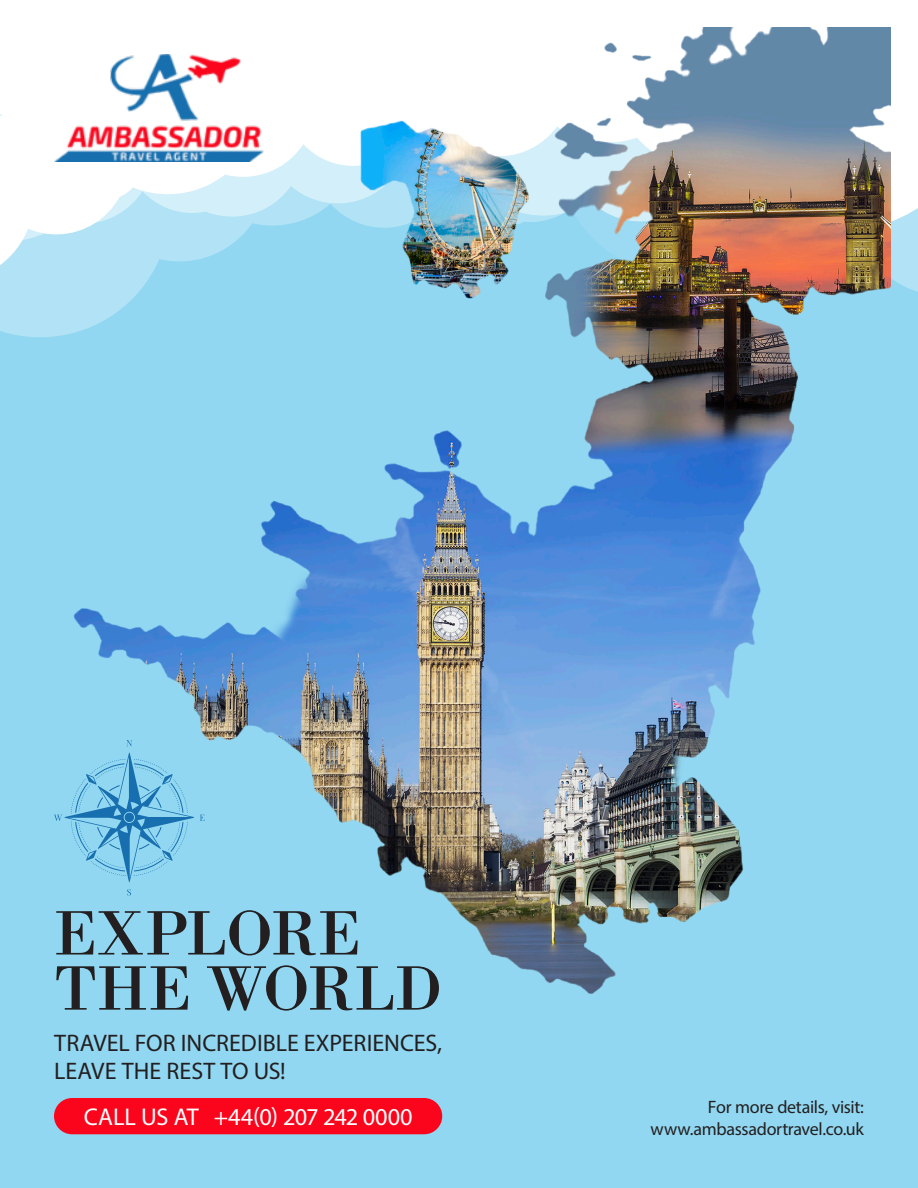
<style>
.page{position:relative;width:918px;height:1188px;background:#91d7f1}
.page>*{position:absolute;margin:0;border:0;box-sizing:border-box;transform-origin:0 0}
.t1{font:64.8px "Bodoni XT";color:#231f20}
.t2{font:24.3px "Myriad Pro";letter-spacing:-.005em;color:#fff}
.t3{font:24px/28.8px "Myriad Pro";letter-spacing:.005em;color:#231f20}
.t4{font:18px "Myriad Pro";letter-spacing:-.015em;color:#231f20}
</style>
<div class="page">
<svg style="left:0;top:0;width:918px;height:283px;background:#f7fcfe"></svg>
<img style="left:57px;top:27px;width:834px;height:1108px">
<img style="left:54px;top:54px;width:210px;height:108px">
<div style="left:54px;top:1098px;width:388px;height:36px;background:#fb051c;border-radius:18px"></div>
<p class="t1" style="left:54px;top:894px;width:309px">EXPLORE</p>
<p class="t1" style="left:54px;top:949px;width:390px">THE WORLD</p>
<p class="t3" style="left:54px;top:1028px;width:389px">TRAVEL FOR INCREDIBLE EXPERIENCES,<br>LEAVE THE REST TO US!</p>
<p class="t2" style="left:84px;top:1102px;width:330px">CALL US AT +44(0) 207 242 0000</p>
<p class="t4" style="left:708px;top:1096px;width:158px">For more details, visit:</p>
<p class="t4" style="left:651px;top:1117px;width:215px">www.ambassadortravel.co.uk</p>
</div>
